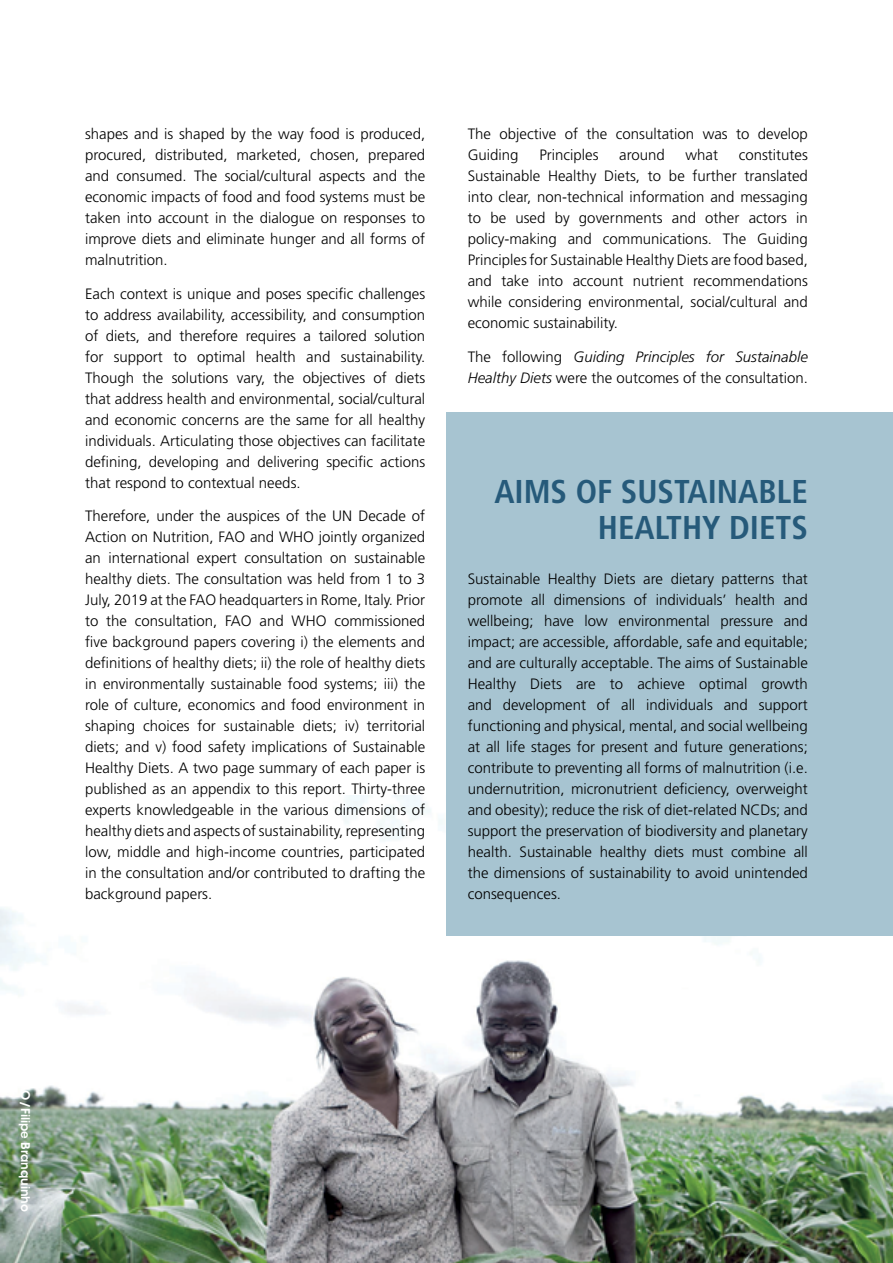
<style>
.page{position:relative;width:893px;height:1263px;background:#fff}
.page>*{position:absolute;margin:0;border:0;box-sizing:border-box;transform-origin:0 0}
.t1{font:700 condensed 33px/36px "Frutiger LT Std";color:#265a7a}
.t2{font:300 15px/21px "Frutiger LT Std";color:#000;text-align:justify}
.t3{font:600 12px "ITC Avant Garde Std";color:#fff}
.s1{font-style:italic}
</style>
<div class="page">
<img style="left:0;top:796px;width:893px;height:467px">
<div style="left:446px;top:412px;width:447px;height:523px;background:#a7c4d1"></div>
<p class="t2" style="left:85px;top:123px;width:342px">shapes and is shaped by the way food is produced, procured, distributed, marketed, chosen, prepared and consumed. The social/cultural aspects and the economic impacts of food and food systems must be taken into account in the dialogue on responses to improve diets and eliminate hunger and all forms of malnutrition.</p>
<p class="t2" style="left:85px;top:283px;width:342px">Each context is unique and poses specific challenges to address availability, accessibility, and consumption of diets, and therefore requires a tailored solution for support to optimal health and sustainability.<br>Though the solutions vary, the objectives of diets that address health and environmental, social/cultural and economic concerns are the same for all healthy individuals. Articulating those objectives can facilitate defining, developing and delivering specific actions that respond to contextual needs.</p>
<p class="t2" style="left:85px;top:506px;width:342px">Therefore, under the auspices of the UN Decade of Action on Nutrition, FAO and WHO jointly organized an international expert consultation on sustainable healthy diets. The consultation was held from 1 to 3<br>July, 2019 at the FAO headquarters in Rome, Italy. Prior to the consultation, FAO and WHO commissioned five background papers covering i) the elements and definitions of healthy diets; ii) the role of healthy diets in environmentally sustainable food systems; iii) the role of culture, economics and food environment in shaping choices for sustainable diets; iv) territorial diets; and v) food safety implications of Sustainable Healthy Diets. A two page summary of each paper is published as an appendix to this report. Thirty-three experts knowledgeable in the various dimensions of healthy diets and aspects of sustainability, representing low, middle and high-income countries, participated in the consultation and/or contributed to drafting the background papers.</p>
<p class="t2" style="left:468px;top:123px;width:342px">The objective of the consultation was to develop<br>Guiding</p>
<p class="t2" style="left:539px;top:144px;width:61px">Principles</p>
<p class="t2" style="left:619px;top:144px;width:47px">around</p>
<p class="t2" style="left:686px;top:144px;width:34px">what</p>
<p class="t2" style="left:468px;top:144px;width:342px;text-indent:271px">constitutes Sustainable Healthy Diets, to be further translated into clear, non-technical information and messaging to be used by governments and other actors in policy-making and communications. The Guiding Principles for Sustainable Healthy Diets are food based, and take into account nutrient recommendations while considering environmental, social/cultural and economic sustainability.</p>
<p class="t2" style="left:468px;top:346px;width:342px">The following <span class="s1">Guiding Principles for Sustainable<br>Healthy Diets</span> were the outcomes of the consultation.</p>
<h1 class="t1" style="left:598px;top:474px;width:58px;text-indent:-104px">AIMS OF SUSTAINABLE<br>HEALTHY</h1>
<h1 class="t1" style="left:729px;top:510px;width:36px">DIETS</h1>
<p class="t2" style="left:468px;top:569px;width:342px">Sustainable Healthy Diets are dietary patterns that promote all dimensions of individuals’ health and wellbeing; have low environmental pressure and impact; are accessible, affordable, safe and equitable; and are culturally acceptable. The aims of Sustainable Healthy Diets are to achieve optimal growth and development of all individuals and support functioning and physical, mental, and social wellbeing at all life stages for present and future generations; contribute to preventing all forms of malnutrition (i.e. undernutrition, micronutrient deficiency, overweight and obesity); reduce the risk of diet-related NCDs; and support the preservation of biodiversity and planetary health. Sustainable healthy diets must combine all the dimensions of sustainability to avoid unintended consequences.</p>
<p class="t3" style="left:33px;top:1064px;width:150px;rotate:90deg">© FAO/Filipe Branquinho</p>
</div>
